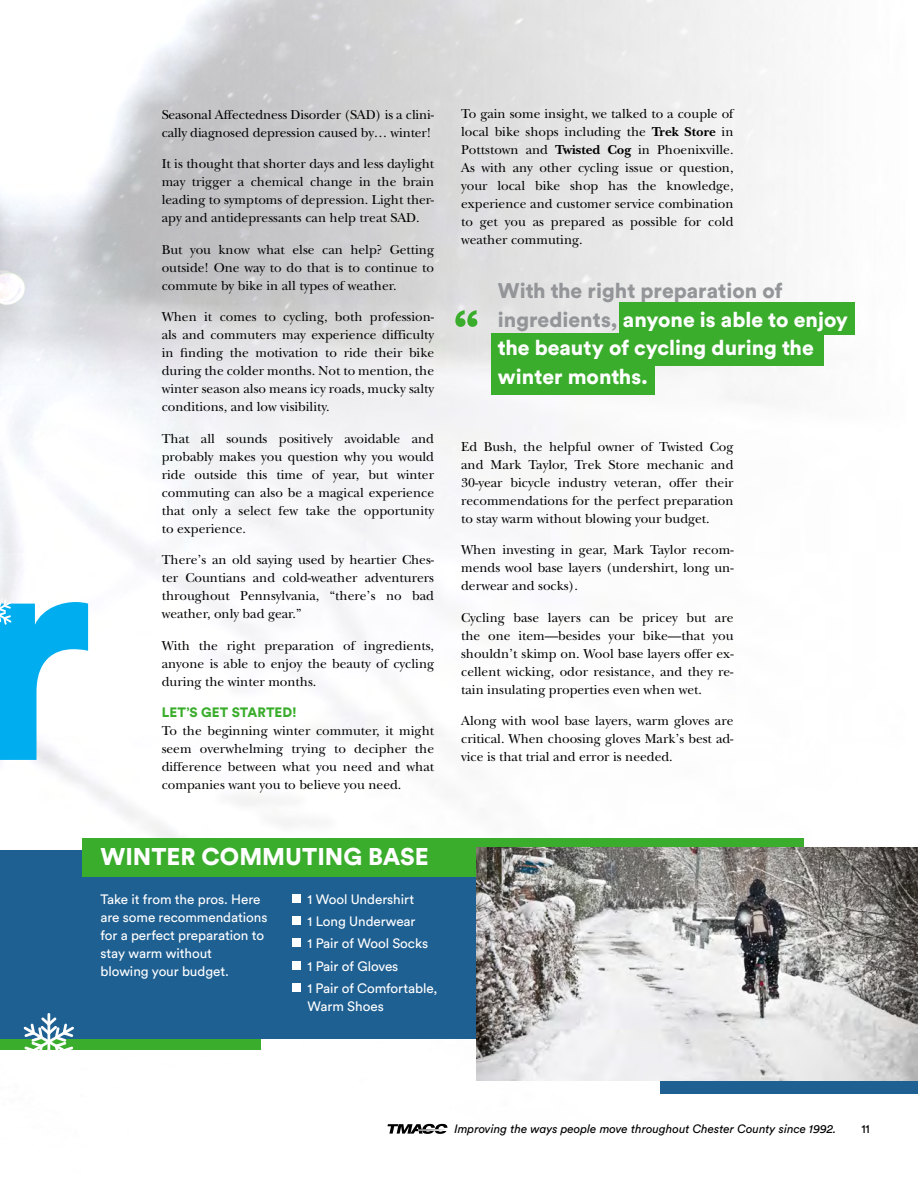
<style>
.page{position:relative;width:918px;height:1188px;background:#fff}
.page>*{position:absolute;margin:0;border:0;box-sizing:border-box;transform-origin:0 0}
.t1{font:900 56.7px "Circular Std";color:#3aad2c}
.t2{font:900 24px "Circular Std";color:#fff}
.t3{font:900 21px/28.5px "Circular Std";color:#fff}
.t4{font:13.5px/18px "New Baskerville";color:#000;text-align:justify}
.t5{font:13.5px/18px "Circular Std";letter-spacing:-.005em;color:#fff}
.t6{font:900 13.5px "Circular Std";color:#3aad2c}
.t7{font:italic 12px "Circular Std";color:#000}
.t8{font:12px "Circular Std";color:#000}
.s1{font-weight:700}
.s2{color:#939598}
</style>
<div class="page">
<img style="left:0;top:0;width:855px;height:1128px">
<div style="left:0;top:946px;width:261px;height:104px;background:#3aad2c"></div>
<div style="left:0;top:850px;width:514px;height:189px;background:#1f6092"></div>
<div style="left:661px;top:905px;width:257px;height:189px;background:#1f6092"></div>
<div style="left:82px;top:838px;width:722px;height:38px;background:#3aad2c"></div>
<div style="left:292px;top:894px;width:9px;height:8px;background:#fff"></div>
<div style="left:292px;top:916px;width:9px;height:9px;background:#fff"></div>
<div style="left:292px;top:938px;width:9px;height:9px;background:#fff"></div>
<div style="left:292px;top:961px;width:9px;height:8px;background:#fff"></div>
<div style="left:292px;top:983px;width:9px;height:9px;background:#fff"></div>
<img style="left:476px;top:847px;width:442px;height:233px">
<div style="left:619px;top:302px;width:235px;height:32px;background:#3aad2c"></div>
<div style="left:491px;top:362px;width:163px;height:32px;background:#3aad2c"></div>
<div style="left:491px;top:333px;width:333px;height:32px;background:#3aad2c"></div>
<hr style="left:47px;top:1013px;width:3px;height:58px;background:#fff">
<svg style="left:24px;top:1017px;width:50px;height:49px"></svg>
<svg style="left:0;top:537px;width:88px;height:228px"></svg>
<svg style="left:387px;top:1124px;width:60px;height:10px"></svg>
<p class="t4" style="left:162px;top:106px;width:274px">Seasonal Affectedness Disorder (SAD) is a clini&shy;cally diagnosed depression caused by… winter!</p>
<p class="t4" style="left:162px;top:155px;width:274px">It is thought that shorter days and less daylight may trigger a chemical change in the brain leading to symptoms of depression. Light ther&shy;apy and antidepressants can help treat SAD.</p>
<p class="t4" style="left:162px;top:240px;width:274px">But you know what else can help? Getting outside! One way to do that is to continue to commute by bike in all types of weather.</p>
<p class="t4" style="left:162px;top:308px;width:274px">When it comes to cycling, both profession&shy;als and commuters may experience difficulty in finding the motivation to ride their bike during the colder months. Not to mention, the winter season also means icy roads, mucky salty conditions, and low visibility.</p>
<p class="t4" style="left:162px;top:429px;width:274px">That all sounds positively avoidable and probably makes you question why you would ride outside this time of year, but winter commuting can also be a magical experience that only a select few take the opportunity to experience.</p>
<p class="t4" style="left:162px;top:551px;width:274px">There’s an old saying used by heartier Ches&shy;ter Countians and cold-weather adventurers throughout Pennsylvania, “there’s no bad weather, only bad gear.”</p>
<p class="t4" style="left:162px;top:636px;width:274px">With the right preparation of ingredients, anyone is able to enjoy the beauty of cycling during the winter months.</p>
<p class="t6" style="left:162px;top:703px;width:137px">LET’S GET STARTED!</p>
<p class="t4" style="left:162px;top:722px;width:274px">To the beginning winter commuter, it might seem overwhelming trying to decipher the difference between what you need and what companies want you to believe you need.</p>
<p class="t4" style="left:461px;top:104px;width:274px">To gain some insight, we talked to a couple of local bike shops including the <span class="s1">Trek Store</span> in Pottstown and <span class="s1">Twisted Cog</span> in Phoenixville.<br>As with any other cycling issue or question, your local bike shop has the knowledge, experience and customer service combination to get you as prepared as possible for cold weather commuting.</p>
<h1 class="t1" style="left:454px;top:293px;width:27px">“</h1>
<h3 class="t3" style="left:498px;top:276px;width:352px"><span class="s2">With the right preparation of ingredients,</span> anyone is able to enjoy the beauty of cycling during the winter months.</h3>
<p class="t4" style="left:461px;top:437px;width:274px">Ed Bush, the helpful owner of Twisted Cog and Mark Taylor, Trek Store mechanic and 30-year bicycle industry veteran, offer their recommendations for the perfect preparation to stay warm without blowing your budget.</p>
<p class="t4" style="left:461px;top:541px;width:274px">When investing in gear, Mark Taylor recom&shy;mends wool base layers (undershirt, long un&shy;derwear and socks).</p>
<p class="t4" style="left:461px;top:608px;width:274px">Cycling base layers can be pricey but are the one item—besides your bike—that you shouldn’t skimp on. Wool base layers offer ex&shy;cellent wicking, odor resistance, and they re&shy;tain insulating properties even when wet.</p>
<p class="t4" style="left:461px;top:712px;width:274px">Along with wool base layers, warm gloves are critical. When choosing gloves Mark’s best ad&shy;vice is that trial and error is needed.</p>
<h2 class="t2" style="left:100px;top:841px;width:330px">WINTER COMMUTING BASE</h2>
<p class="t5" style="left:100px;top:890px;width:169px">Take it from the pros. Here are some recommendations for a perfect preparation to stay warm without<br>blowing your budget.</p>
<p class="t5" style="left:307px;top:888px;width:132px;line-height:22.4px">1 Wool Undershirt<br>1 Long Underwear<br>1 Pair of Wool Socks<br>1 Pair of Gloves<br>1 Pair of Comfortable,</p>
<p class="t5" style="left:307px;top:997px;width:78px">Warm Shoes</p>
<p class="t7" style="left:454px;top:1121px;width:383px">Improving the ways people move throughout Chester County since 1992.</p>
<p class="t8" style="left:861px;top:1121px;width:10px">11</p>
</div>
